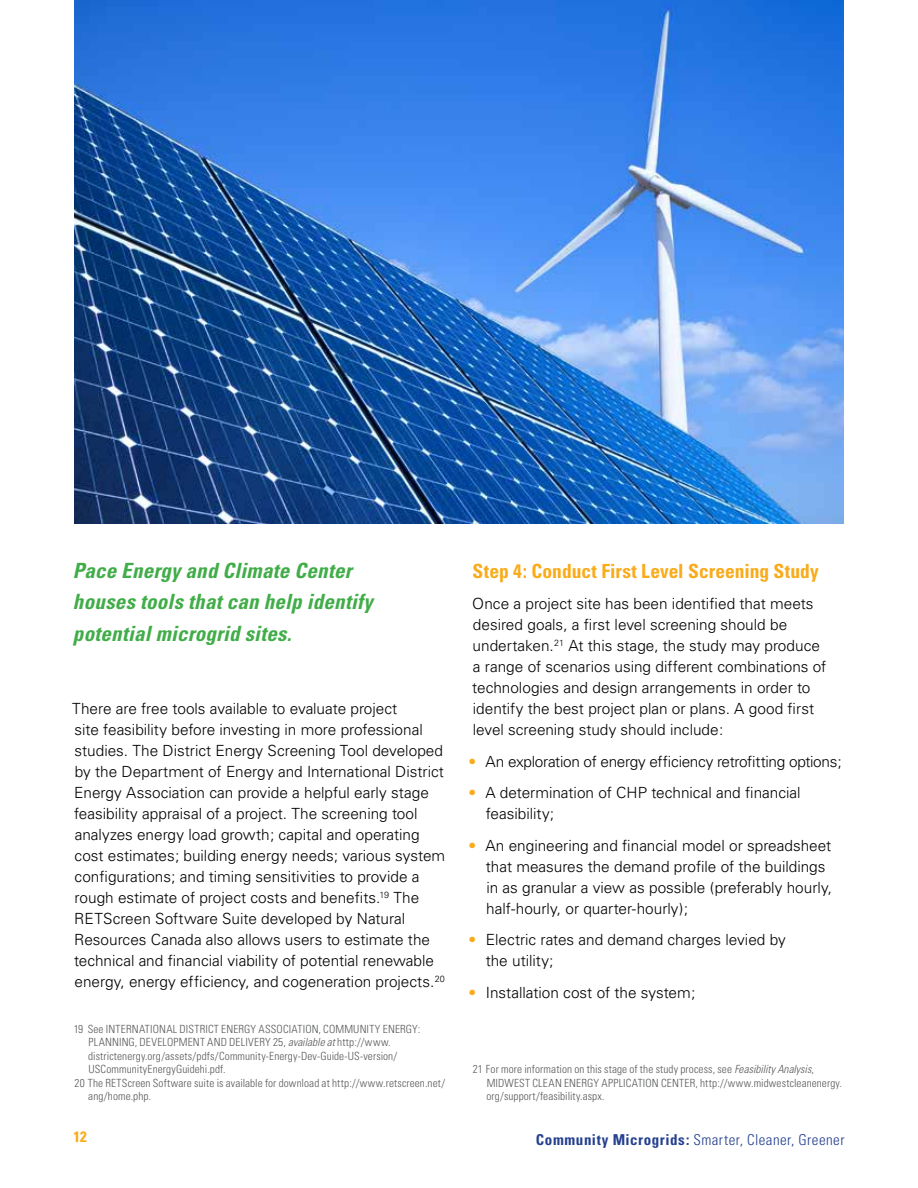
<style>
.page{position:relative;width:918px;height:1188px;background:#fff}
.page>*{position:absolute;margin:0;border:0;box-sizing:border-box;transform-origin:0 0}
.t1{font:italic 700 condensed 21px/31.5px "Univers";letter-spacing:.01em;color:#41ad49}
.t2{font:700 condensed 19.5px "Univers";color:#f9ab1a}
.t3{font:300 15.3px/21px "Univers";letter-spacing:-.005em;color:#000}
.t4{font:300 condensed 15px "Univers";letter-spacing:.03em;color:#25408f}
.t5{font:700 condensed 15px "Univers";color:#f9ab1a}
.t6{font:300 condensed 11.25px/13.5px "Univers";letter-spacing:.01em;color:#58595b}
.s1{font-style:italic}
.s2{font-weight:900;color:#f9ab1a}
.s3{font-weight:700}
</style>
<div class="page">
<img style="left:74px;top:0;width:770px;height:524px">
<h1 class="t1" style="left:73px;top:554px;width:301px">Pace Energy and Climate Center houses tools that can help identify potential microgrid sites.</h1>
<p class="t3" style="left:72px;top:698px;width:374px">There are free tools available to evaluate project<br>site feasibility before investing in more professional studies. The District Energy Screening Tool developed by the Department of Energy and I nternational District Energy Association can provide a helpful early stage feasibility appraisal of a project. The screening tool analyzes energy load growth; capital and operating cost estimates; building energy needs; various system configurations; and timing sensitivities to provide a rough estimate of project costs and benefits.<sup>19</sup> The<br>RETS</p>
<p class="t3" style="left:74px;top:908px;width:372px;text-indent:39px">creen Software Suite developed by N atural Resources Canada also allows users to estimate the technical and financial viability of potential renewable energy, energy efficiency, and cogeneration projects.<sup>20</sup></p>
<p class="t6" style="left:74px;top:1022px;width:348px">19 See INTERNATIONAL DISTRICT ENERGY ASSOCIATION, COMMUNITY ENERGY:</p>
<p class="t6" style="left:89px;top:1036px;width:304px">PLANNING, DEVELOPMENT AND DELIVERY 25, <span class="s1">available at</span> http://www.</p>
<p class="t6" style="left:88px;top:1049px;width:311px">districtenergy.org/assets/pdfs/Community-Energy-Dev-Guide-US-version/</p>
<p class="t6" style="left:88px;top:1063px;width:139px">USCommunityEnergyGuidehi.pdf.</p>
<p class="t6" style="left:75px;top:1076px;width:372px">20 The RETScreen Software suite is available for download at http://www.retscreen.net/</p>
<p class="t6" style="left:88px;top:1090px;width:64px">ang/home.php.</p>
<p class="t2" style="left:473px;top:559px;width:348px">Step 4: Conduct First Level Screening Study</p>
<p class="t3" style="left:472px;top:593px;width:356px">Once a project site has been identified that meets desired goals, a first level screening should be undertaken.<sup>21</sup> At this stage, the study may produce a range of scenarios using different combinations of technologies and design arrangements in order to identify the best project plan or plans. A good first level screening study should include:</p>
<p class="t3" style="left:469px;top:751px;width:375px"><span class="s2">•</span> An exploration of energy efficiency retrofitting options;</p>
<p class="t3" style="left:486px;top:782px;width:316px;text-indent:-17px"><span class="s2">•</span> A determination of CHP technical and financial feasibility;</p>
<p class="t3" style="left:486px;top:835px;width:348px;text-indent:-17px"><span class="s2">•</span> An engineering and financial model or spreadsheet that measures the demand profile of the buildings in as granular a view as possible (preferably hourly, half-hourly, or quarter-hourly);</p>
<p class="t3" style="left:486px;top:929px;width:302px;text-indent:-17px"><span class="s2">•</span> Electric rates and demand charges levied by the utility;</p>
<p class="t3" style="left:469px;top:982px;width:228px"><span class="s2">•</span> I nstallation cost of the system;</p>
<p class="t6" style="left:486px;top:1063px;width:357px;text-indent:-14px">21 For more information on this stage of the study process, see <span class="s1">Feasibility Analysis</span>,<br>MIDWEST CLEAN ENERGY APPLICATION CENTER, http://www.midwestcleanenergy. org/support/feasibility.aspx.</p>
<p class="t5" style="left:73px;top:1127px;width:15px">12</p>
<p class="t4" style="left:536px;top:1130px;width:310px"><span class="s3">Community Microgrids:</span> Smarter, Cleaner, Greener</p>
</div>
